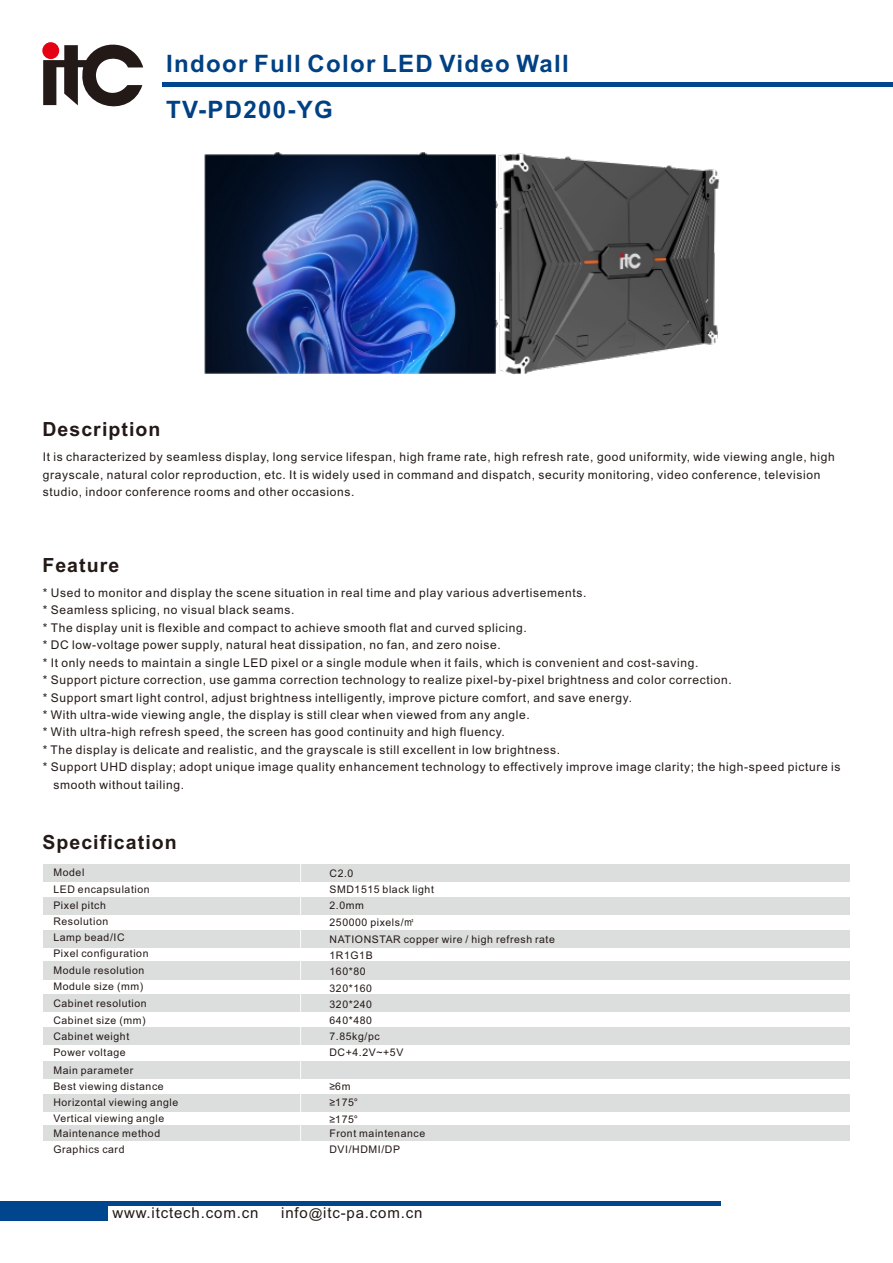
<style>
.page{position:relative;width:893px;height:1263px;background:#fff}
.page>*{position:absolute;margin:0;border:0;box-sizing:border-box;transform-origin:0 0}
.t1{font:700 24px "Arial";letter-spacing:.055em;color:#004184}
.t2{font:700 19.5px "Arial";letter-spacing:.055em;color:#231916}
.t3{font:15px "Arial";letter-spacing:.055em;color:#231916}
.t4{font:12px/17.4px "Arial";letter-spacing:.055em;color:#231916}
.t5{font:10.5px/16.2px "Arial";letter-spacing:.055em;color:#231916}
.s1{font-family:"Arial Unicode MS"}
.s2{font-size:13.5px}
</style>
<div class="page">
<hr style="left:0;top:1202px;width:720px;height:4px;background:#00468e">
<div style="left:0;top:1202px;width:108px;height:18px;background:#00468e"></div>
<hr style="left:163px;top:82px;width:730px;height:4px;background:#00468e">
<svg style="left:43px;top:42px;width:100px;height:65px"></svg>
<div style="left:44px;top:897px;width:806px;height:18px;background:#dcdddd"></div>
<div style="left:44px;top:864px;width:806px;height:17px;background:#dcdddd"></div>
<div style="left:44px;top:930px;width:806px;height:18px;background:#dcdddd"></div>
<div style="left:44px;top:994px;width:806px;height:18px;background:#dcdddd"></div>
<div style="left:44px;top:961px;width:806px;height:18px;background:#dcdddd"></div>
<div style="left:44px;top:1027px;width:806px;height:18px;background:#dcdddd"></div>
<div style="left:44px;top:1061px;width:806px;height:18px;background:#dcdddd"></div>
<div style="left:44px;top:1094px;width:806px;height:18px;background:#dcdddd"></div>
<div style="left:44px;top:1126px;width:806px;height:15px;background:#dcdddd"></div>
<hr style="left:300px;top:864px;width:1px;height:325px;background:#fff">
<img style="left:204px;top:152px;width:515px;height:222px">
<h1 class="t1" style="left:166px;top:54px;width:404px">Indoor Full Color LED Video Wall</h1>
<h1 class="t1" style="left:166px;top:101px;width:168px">TV-PD200-YG</h1>
<h2 class="t2" style="left:42px;top:422px;width:120px">Description</h2>
<p class="t4" style="left:43px;top:449px;width:793px">It is characterized by seamless display, long service lifespan, high frame rate, high refresh rate, good uniformity, wide viewing angle, high grayscale, natural color reproduction, etc. It is widely used in command and dispatch, security monitoring, video conference, television studio, indoor conference rooms and other occasions.</p>
<h2 class="t2" style="left:42px;top:558px;width:78px">Feature</h2>
<p class="t4" style="left:43px;top:585px;width:545px">* Used to monitor and display the scene situation in real time and play various advertisements.</p>
<p class="t4" style="left:43px;top:603px;width:253px">* Seamless splicing, no visual black seams.</p>
<p class="t4" style="left:43px;top:620px;width:486px">* The display unit is flexible and compact to achieve smooth flat and curved splicing.</p>
<p class="t4" style="left:43px;top:637px;width:460px">* DC low-voltage power supply, natural heat dissipation, no fan, and zero noise.</p>
<p class="t4" style="left:43px;top:655px;width:657px">* It only needs to maintain a single LED pixel or a single module when it fails, which is convenient and cost-saving.</p>
<p class="t4" style="left:43px;top:672px;width:690px">* Support picture correction, use gamma correction technology to realize pixel-by-pixel brightness and color correction.</p>
<p class="t4" style="left:43px;top:690px;width:591px">* Support smart light control, adjust brightness intelligently, improve picture comfort, and save energy.</p>
<p class="t4" style="left:43px;top:707px;width:488px">* With ultra-wide viewing angle, the display is still clear when viewed from any angle.</p>
<p class="t4" style="left:43px;top:725px;width:464px">* With ultra-high refresh speed, the screen has good continuity and high fluency.</p>
<p class="t4" style="left:43px;top:742px;width:519px">* The display is delicate and realistic, and the grayscale is still excellent in low brightness.</p>
<p class="t4" style="left:43px;top:759px;width:799px">* Support UHD display; adopt unique image quality enhancement technology to effectively improve image clarity; the high-speed picture is</p>
<p class="t4" style="left:53px;top:777px;width:132px">smooth without tailing.</p>
<h2 class="t2" style="left:42px;top:835px;width:136px">Specification</h2>
<p class="t5" style="left:53px;top:865px;width:98px">Model<br>LED encapsulation<br>Pixel pitch<br>Resolution<br>Lamp bead/IC<br>Pixel configuration<br>Module resolution<br>Module size (mm)</p>
<p class="t5" style="left:53px;top:996px;width:95px">Cabinet resolution<br>Cabinet size (mm)<br>Cabinet weight<br>Power voltage</p>
<p class="t5" style="left:53px;top:1063px;width:126px">Main parameter<br>Best viewing distance<br>Horizontal viewing angle<br>Vertical viewing angle</p>
<p class="t5" style="left:53px;top:1126px;width:108px">Maintenance method<br>Graphics card</p>
<p class="t5" style="left:329px;top:866px;width:227px">C2.0<br>SMD1515 black light<br>2.0mm<br>250000 pixels/<span class="s1">㎡<br></span>NATIONSTAR copper wire / high refresh rate<br>1R1G1B<br>160*80<br>320*160<br>320*240<br>640*480<br>7.85kg/pc<br>DC+4.2V~+5V</p>
<p class="t5" style="left:329px;top:1079px;width:30px">≥6m ≥175° ≥175°</p>
<p class="t5" style="left:329px;top:1126px;width:97px">Front maintenance<br>DVI/HDMI/DP</p>
<p class="t3" style="left:112px;top:1207px;width:147px">www.itctech.com.cn</p>
<p class="t3" style="left:281px;top:1207px;width:143px">info<span class="s2">@</span>itc-pa.com.cn</p>
</div>
